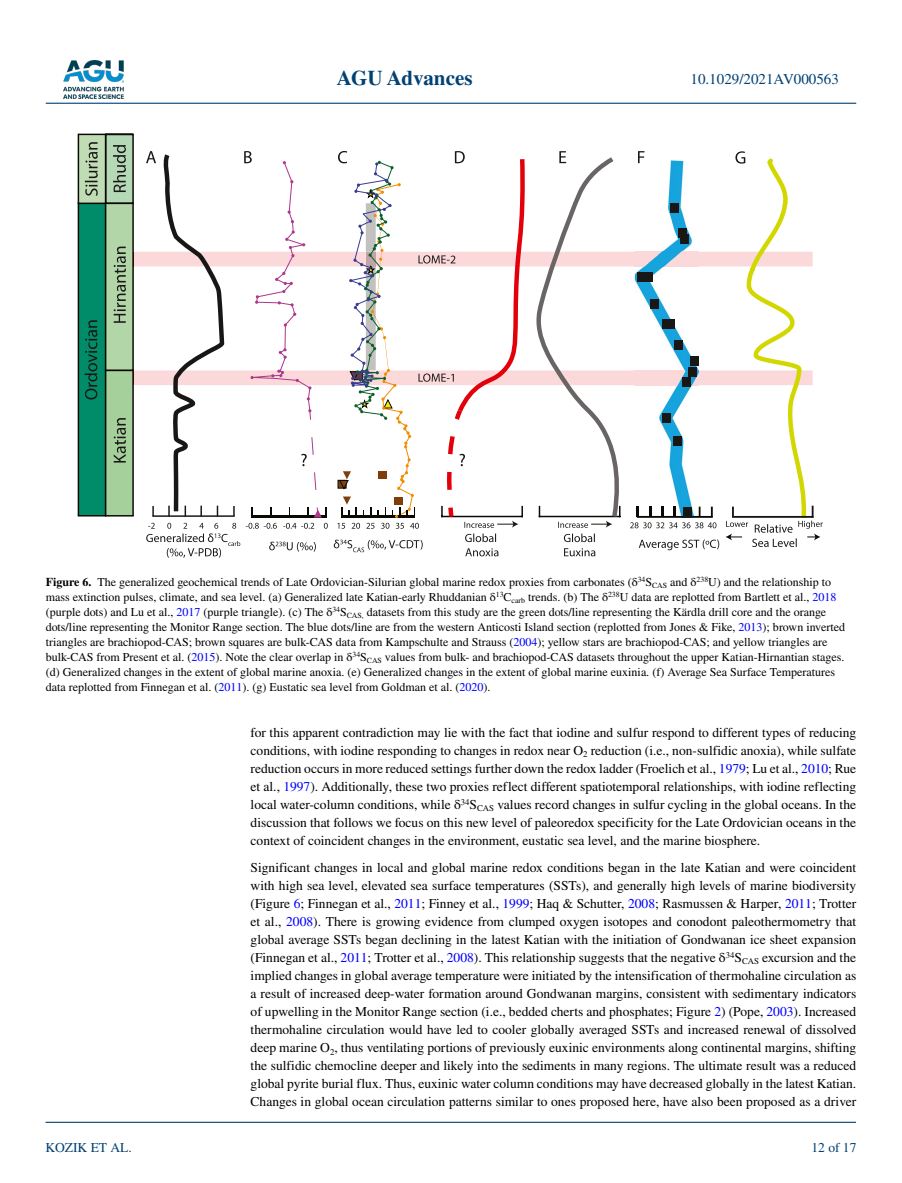
<style>
.page{position:relative;width:902px;height:1183px;background:#fff}
.page>*{position:absolute;margin:0;border:0;box-sizing:border-box;transform-origin:0 0}
.t1{font:700 21px "STIX";color:#004174}
.t2{font:15px "STIX";color:#004174}
.t3{font:13.5px/18px "STIX";color:#000;text-align:justify}
.t4{font:13.5px "STIX";color:#004174}
.t5{font:12px/15px "STIX";color:#000}
.s1{font-weight:700}
.s2{color:#00f}
</style>
<div class="page">
<img style="left:63px;top:60px;width:60px;height:39px">
<hr style="left:46px;top:103px;width:810px;height:1px;background:#004174">
<hr style="left:45px;top:1121px;width:810px;height:1px;background:#004174">
<div style="left:78px;top:203px;width:28px;height:312px;background:#008c68"></div>
<div style="left:78px;top:202px;width:28px;height:314px;border:1px solid #0b0904"></div>
<svg style="left:84px;top:320px;width:13px;height:79px"></svg>
<div style="left:78px;top:134px;width:28px;height:70px;background:#c0dcb5;border:1px solid #0b0904"></div>
<svg style="left:85px;top:142px;width:13px;height:54px"></svg>
<svg style="left:104px;top:134px;width:718px;height:423px"></svg>
<h1 class="t1" style="left:337px;top:66px;width:137px">AGU Advances</h1>
<p class="t2" style="left:690px;top:69px;width:150px">10.1029/2021AV000563</p>
<p class="t5" style="left:46px;top:575px;width:801px"><span class="s1">Figure 6.</span> The generalized geochemical trends of Late Ordovician-Silurian global marine redox proxies from carbonates (δ<sup>34</sup>S<sub>CAS</sub> and δ<sup>238</sup>U) and the relationship to mass extinction pulses, climate, and sea level. (a) Generalized late Katian-early Rhuddanian δ<sup>13</sup>C<sub>carb</sub> trends. (b) The δ<sup>238</sup>U data are replotted from Bartlett et al., <span class="s2">2018 </span>(purple dots) and Lu et al., <span class="s2">2017</span> (purple triangle). (c) The δ<sup>34</sup>S<sub>CAS,</sub> datasets from this study are the green dots/line representing the Kärdla drill core and the orange dots/line representing the Monitor Range section. The blue dots/line are from the western Anticosti Island section (replotted from Jones &amp; Fike, <span class="s2">2013</span>); brown inverted triangles are brachiopod-CAS; brown squares are bulk-CAS data from Kampschulte and Strauss (<span class="s2">2004</span>); yellow stars are brachiopod-CAS; and yellow triangles are bulk-CAS from Present et al. (<span class="s2">2015</span>). Note the clear overlap in δ<sup>34</sup>S<sub>CAS</sub> values from bulk- and brachiopod-CAS datasets throughout the upper Katian-Hirnantian stages. (d) Generalized changes in the extent of global marine anoxia. (e) Generalized changes in the extent of global marine euxinia. (f) Average Sea Surface Temperatures data replotted from Finnegan et al. (<span class="s2">2011</span>). (g) Eustatic sea level from Goldman et al. (<span class="s2">2020</span>).</p>
<p class="t4" style="left:45px;top:1138px;width:88px">KOZIK ET AL.</p>
<p class="t3" style="left:250px;top:724px;width:607px">for this apparent contradiction may lie with the fact that iodine and sulfur respond to different types of reducing conditions, with iodine responding to changes in redox near O<sub>2</sub> reduction (i.e., non-sulfidic anoxia), while sulfate reduction occurs in more reduced settings further down the redox ladder (Froelich et al., <span class="s2">1979</span>; Lu et al., <span class="s2">2010</span>; Rue et al., <span class="s2">1997</span>). Additionally, these two proxies reflect different spatiotemporal relationships, with iodine reflecting local water-column conditions, while δ<sup>34</sup>S<sub>CAS</sub> values record changes in sulfur cycling in the global oceans. In the discussion that follows we focus on this new level of paleoredox specificity for the Late Ordovician oceans in the context of coincident changes in the environment, eustatic sea level, and the marine biosphere.</p>
<p class="t3" style="left:250px;top:859px;width:607px">Significant changes in local and global marine redox conditions began in the late Katian and were coincident with high sea level, elevated sea surface temperatures (SSTs), and generally high levels of marine biodiversity (Figure <span class="s2">6</span>; Finnegan et al., <span class="s2">2011</span>; Finney et al., <span class="s2">1999</span>; Haq &amp; Schutter, <span class="s2">2008</span>; Rasmussen &amp; Harper, <span class="s2">2011</span>; Trotter et al., <span class="s2">2008</span>). There is growing evidence from clumped oxygen isotopes and conodont paleothermometry that global average SSTs began declining in the latest Katian with the initiation of Gondwanan ice sheet expansion (Finnegan et al., <span class="s2">2011</span>; Trotter et al., <span class="s2">2008</span>). This relationship suggests that the negative δ<sup>34</sup>S<sub>CAS</sub> excursion and the implied changes in global average temperature were initiated by the intensification of thermohaline circulation as a result of increased deep-water formation around Gondwanan margins, consistent with sedimentary indicators of upwelling in the Monitor Range section (i.e., bedded cherts and phosphates; Figure <span class="s2">2</span>) (Pope, <span class="s2">2003</span>). Increased thermohaline circulation would have led to cooler globally averaged SSTs and increased renewal of dissolved deep marine O<sub>2</sub>, thus ventilating portions of previously euxinic environments along continental margins, shifting the sulfidic chemocline deeper and likely into the sediments in many regions. The ultimate result was a reduced global pyrite burial flux. Thus, euxinic water column conditions may have decreased globally in the latest Katian.<br>Changes in global ocean circulation patterns similar to ones proposed here, have also been proposed as a driver</p>
<p class="t4" style="left:811px;top:1138px;width:46px">12 of 17</p>
</div>
